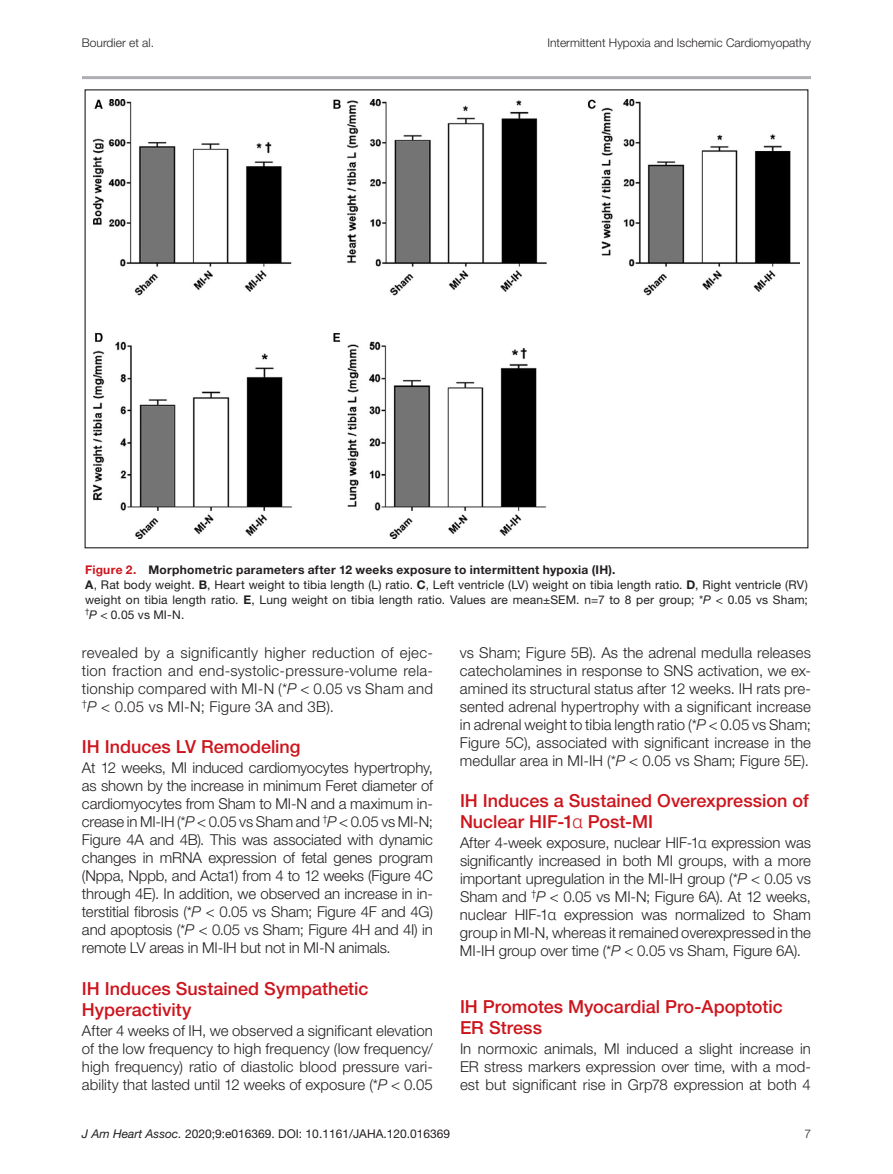
<style>
.page{position:relative;width:893px;height:1174px;background:#fff}
.page>*{position:absolute;margin:0;border:0;box-sizing:border-box;transform-origin:0 0}
.t1{font:500 18px/21px "Helvetica Neue LT Std";color:#cd151d}
.t2{font:300 15px/18px "Helvetica Neue LT Std";letter-spacing:.005em;color:#231f20;text-align:justify}
.t3{font:12px/15px "Helvetica Neue LT Std";letter-spacing:.01em;color:#231f20}
.t4{font:300 12px "Helvetica Neue LT Std";color:#231f20}
.s1{font-weight:700;color:#cd151d}
.s2{font-weight:700}
.s3{font-style:italic}
.s4{font-family:"Noto Sans";font-weight:300}
.s5{font-family:"Noto Sans"}
</style>
<div class="page">
<img style="left:94px;top:99px;width:705px;height:439px">
<hr style="left:82px;top:76px;width:729px;height:3px;background:#aeafb3">
<p class="t4" style="left:82px;top:35px;width:74px">Bourdier et al.</p>
<p class="t4" style="left:547px;top:35px;width:265px">Intermittent Hypoxia and Ischemic Cardiomyopathy</p>
<p class="t3" style="left:85px;top:561px;width:724px"><span class="s1">Figure 2.</span> <span class="s2">Morphometric parameters after 12 weeks exposure to intermittent hypoxia (IH).<br>A</span>, Rat body weight. <span class="s2">B</span>, Heart weight to tibia length (L) ratio. <span class="s2">C</span>, Left ventricle (LV) weight on tibia length ratio. <span class="s2">D</span>, Right ventricle (RV) weight on tibia length ratio. <span class="s2">E</span>, Lung weight on tibia length ratio. Values are mean±SEM. n=7 to 8 per group; *<span class="s3">P</span> &lt; 0.05 vs Sham; <sup>†</sup><span class="s3">P</span> &lt; 0.05 vs MI-N.</p>
<p class="t2" style="left:82px;top:643px;width:352px">revealed by a significantly higher reduction of ejec&shy;tion fraction and end-systolic-pressure-volume rela&shy;tionship compared with MI-N (*<span class="s3">P</span> &lt; 0.05 vs Sham and <sup>†</sup><span class="s3">P</span> &lt; 0.05 vs MI-N; Figure 3A and 3B).</p>
<p class="t1" style="left:82px;top:736px;width:220px">IH Induces LV Remodeling</p>
<p class="t2" style="left:82px;top:758px;width:353px">At 12 weeks, MI induced cardiomyocytes hypertrophy, as shown by the increase in minimum Feret diameter of cardiomyocytes from Sham to MI-N and a maximum in&shy;crease in MI-IH (*<span class="s3">P</span> &lt; 0.05 vs Sham and <sup>†</sup><span class="s3">P</span> &lt; 0.05 vs MI-N; Figure 4A and 4B). This was associated with dynamic changes in mRNA expression of fetal genes program (Nppa, Nppb, and Acta1) from 4 to 12 weeks (Figure 4C through 4E). In addition, we observed an increase in in&shy;terstitial fibrosis (*<span class="s3">P</span> &lt; 0.05 vs Sham; Figure 4F and 4G) and apoptosis (*<span class="s3">P</span> &lt; 0.05 vs Sham; Figure 4H and 4I) in remote LV areas in MI-IH but not in MI-N animals.</p>
<p class="t1" style="left:82px;top:977px;width:288px">IH Induces Sustained Sympathetic<br>Hyperactivity</p>
<p class="t2" style="left:82px;top:1021px;width:352px">After 4 weeks of IH, we observed a significant elevation of the low frequency to high frequency (low frequency/ high frequency) ratio of diastolic blood pressure vari&shy;ability that lasted until 12 weeks of exposure (*<span class="s3">P</span> &lt; 0.05</p>
<p class="t2" style="left:460px;top:643px;width:352px">vs Sham; Figure 5B). As the adrenal medulla releases catecholamines in response to SNS activation, we ex&shy;amined its structural status after 12 weeks. IH rats pre&shy;sented adrenal hypertrophy with a significant increase in adrenal weight to tibia length ratio (*<span class="s3">P</span> &lt; 0.05 vs Sham; Figure 5C), associated with significant increase in the medullar area in MI-IH (*<span class="s3">P</span> &lt; 0.05 vs Sham; Figure 5E).</p>
<p class="t1" style="left:460px;top:790px;width:350px">IH Induces a Sustained Overexpression of<br>Nuclear HIF-1<span class="s4">α</span> Post-MI</p>
<p class="t2" style="left:460px;top:833px;width:353px">After 4-week exposure, nuclear HIF-1<span class="s5">α</span> expression was significantly increased in both MI groups, with a more important upregulation in the MI-IH group (*<span class="s3">P</span> &lt; 0.05 vs Sham and <sup>†</sup><span class="s3">P</span> &lt; 0.05 vs MI-N; Figure 6A). At 12 weeks, nuclear HIF-1<span class="s5">α</span> expression was normalized to Sham group in MI-N, whereas it remained overexpressed in the MI-IH group over time (*<span class="s3">P</span> &lt; 0.05 vs Sham, Figure 6A).</p>
<p class="t1" style="left:460px;top:995px;width:324px">IH Promotes Myocardial Pro-Apoptotic<br>ER Stress</p>
<p class="t2" style="left:460px;top:1039px;width:353px">In normoxic animals, MI induced a slight increase in ER stress markers expression over time, with a mod&shy;est but significant rise in Grp78 expression at both 4</p>
<p class="t3" style="left:82px;top:1126px;width:370px"><span class="s3">J Am Heart Assoc.</span> 2020;9:e016369. DOI: 10.1161/JAHA.120.016369</p>
<p class="t4" style="left:804px;top:1126px;width:8px">7</p>
</div>
